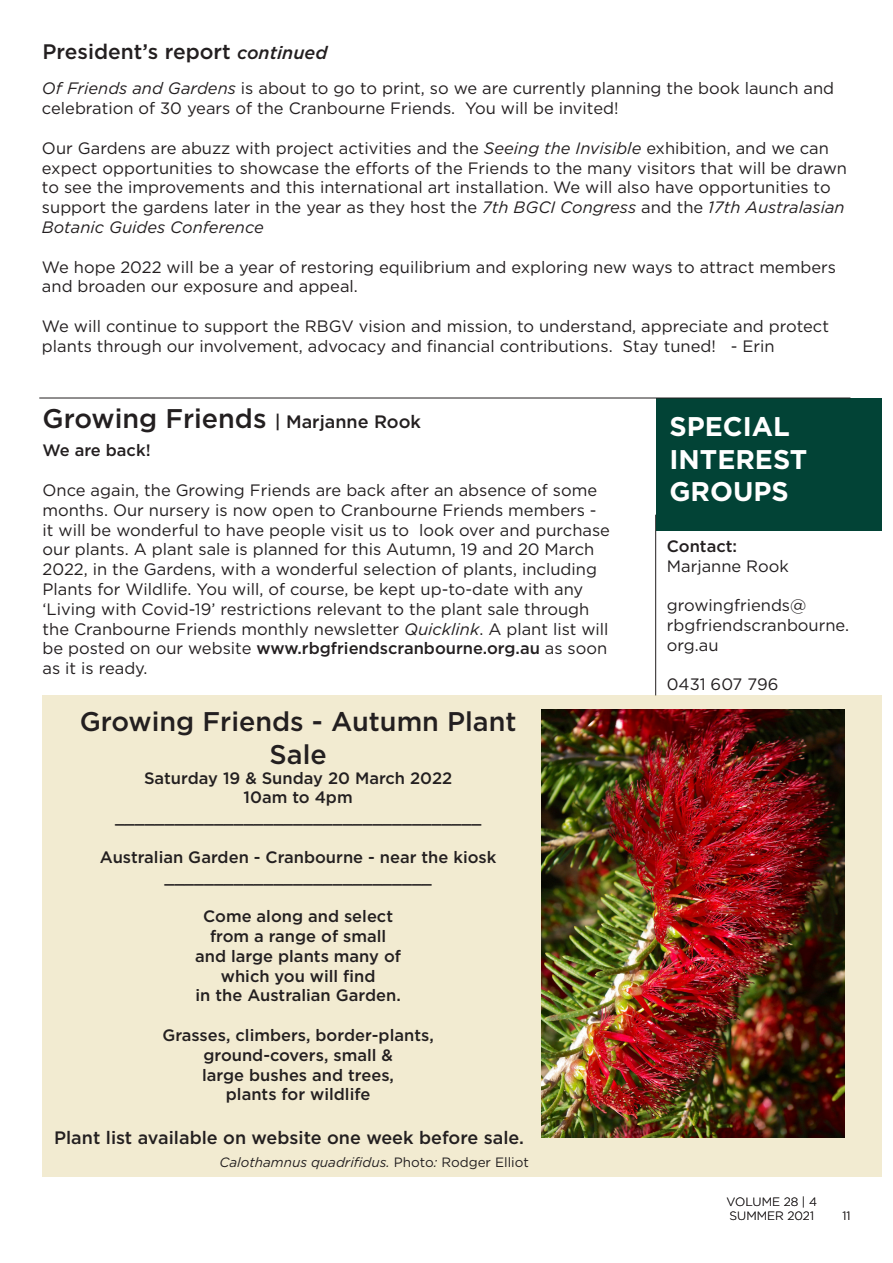
<style>
.page{position:relative;width:893px;height:1263px;background:#fff}
.page>*{position:absolute;margin:0;border:0;box-sizing:border-box;transform-origin:0 0}
.t1{font:500 27px/32.4px "Gotham";color:#231f20;text-align:center}
.t2{font:700 27px/32.4px "Gotham";color:#fff}
.t3{font:500 21px "Gotham";color:#231f20}
.t4{font:500 18px "Gotham";color:#231f20}
.t5{font:16.5px/19.8px "Gotham";color:#231f20}
.t6{font:500 16.5px/19.8px "Gotham";color:#231f20;text-align:center}
.t7{font:italic 13.5px "Gotham";color:#231f20}
.t8{font:300 12px/14.4px "Gotham";color:#231f20}
.s1{font-style:italic;font-size:18px}
.s2{font-style:italic}
.s3{font-size:18px}
.s4{font-weight:500}
.s5{font-style:normal}
</style>
<div class="page">
<div style="left:42px;top:695px;width:840px;height:482px;background:#f2ebd1"></div>
<hr style="left:655px;top:515px;width:1px;height:180px;background:#231f20">
<div style="left:656px;top:398px;width:226px;height:133px;background:#024336"></div>
<hr style="left:39px;top:398px;width:811px;height:1px;background:#231f20">
<img style="left:541px;top:710px;width:304px;height:428px">
<p class="t3" style="left:43px;top:38px;width:286px">President’s report <span class="s1">continued</span></p>
<p class="t5" style="left:42px;top:78px;width:794px"><span class="s2">Of Friends and Gardens</span> is about to go to print, so we are currently planning the book launch and celebration of 30 years of the Cranbourne Friends. You will be invited!</p>
<p class="t5" style="left:42px;top:138px;width:807px">Our Gardens are abuzz with project activities and the <span class="s2">Seeing the Invisible</span> exhibition, and we can expect opportunities to showcase the efforts of the Friends to the many visitors that will be drawn to see the improvements and this international art installation. We will also have opportunities to support the gardens later in the year as they host the <span class="s2">7th BGCI Congress</span> and the <span class="s2">17th Australasian Botanic Guides Conference</span></p>
<p class="t5" style="left:42px;top:256px;width:795px">We hope 2022 will be a year of restoring equilibrium and exploring new ways to attract members and broaden our exposure and appeal.</p>
<p class="t5" style="left:42px;top:316px;width:788px">We will continue to support the RBGV vision and mission, to understand, appreciate and protect plants through our involvement, advocacy and financial contributions. Stay tuned! - Erin</p>
<h1 class="t1" style="left:43px;top:402px;width:380px">Growing Friends <span class="s3">| Marjanne Rook</span></h1>
<p class="t6" style="left:43px;top:440px;width:110px">We are back!</p>
<p class="t5" style="left:43px;top:480px;width:569px">Once again, the Growing Friends are back after an absence of some months. Our nursery is now open to Cranbourne Friends members - it will be wonderful to have people visit us to look over and purchase our plants. A plant sale is planned for this Autumn, 19 and 20 March 2022, in the Gardens, with a wonderful selection of plants, including Plants for Wildlife. You will, of course, be kept up-to-date with any ‘Living with Covid-19’ restrictions relevant to the plant sale through the Cranbourne Friends monthly newsletter <span class="s2">Quicklink</span>. A plant list will be posted on our website <span class="s4">www.rbgfriendscranbourne.org.au</span> as soon as it is ready.</p>
<h1 class="t1" style="left:80px;top:705px;width:438px">Growing Friends - Autumn Plant<br>Sale</h1>
<p class="t6" style="left:115px;top:767px;width:368px">Saturday 19 &amp; Sunday 20 March 2022<br>10am to 4pm _____________________________________</p>
<p class="t6" style="left:100px;top:847px;width:398px">Australian Garden - Cranbourne - near the kiosk ___________________________</p>
<p class="t6" style="left:195px;top:906px;width:207px">Come along and select from a range of small and large plants many of which you will find<br>in the Australian Garden.</p>
<p class="t6" style="left:162px;top:1025px;width:273px">Grasses, climbers, border-plants, ground-covers, small &amp;<br>large bushes and trees,<br>plants for wildlife</p>
<p class="t4" style="left:54px;top:1125px;width:471px">Plant list available on website one week before sale.</p>
<p class="t7" style="left:220px;top:1154px;width:311px">Calothamnus quadrifidus. <span class="s5">Photo</span>: <span class="s5">Rodger Elliot</span></p>
<h1 class="t2" style="left:669px;top:410px;width:139px">SPECIAL<br>INTEREST<br>GROUPS</h1>
<p class="t6" style="left:667px;top:536px;width:72px">Contact:</p>
<p class="t5" style="left:667px;top:555px;width:123px">Marjanne Rook</p>
<p class="t5" style="left:667px;top:595px;width:184px">growingfriends@ rbgfriendscranbourne. org.au</p>
<p class="t5" style="left:667px;top:674px;width:113px">0431 607 796</p>
<p class="t8" style="left:727px;top:1194px;width:92px">VOLUME 28 | 4<br>SUMMER 2021</p>
<p class="t8" style="left:842px;top:1209px;width:10px">11</p>
</div>
